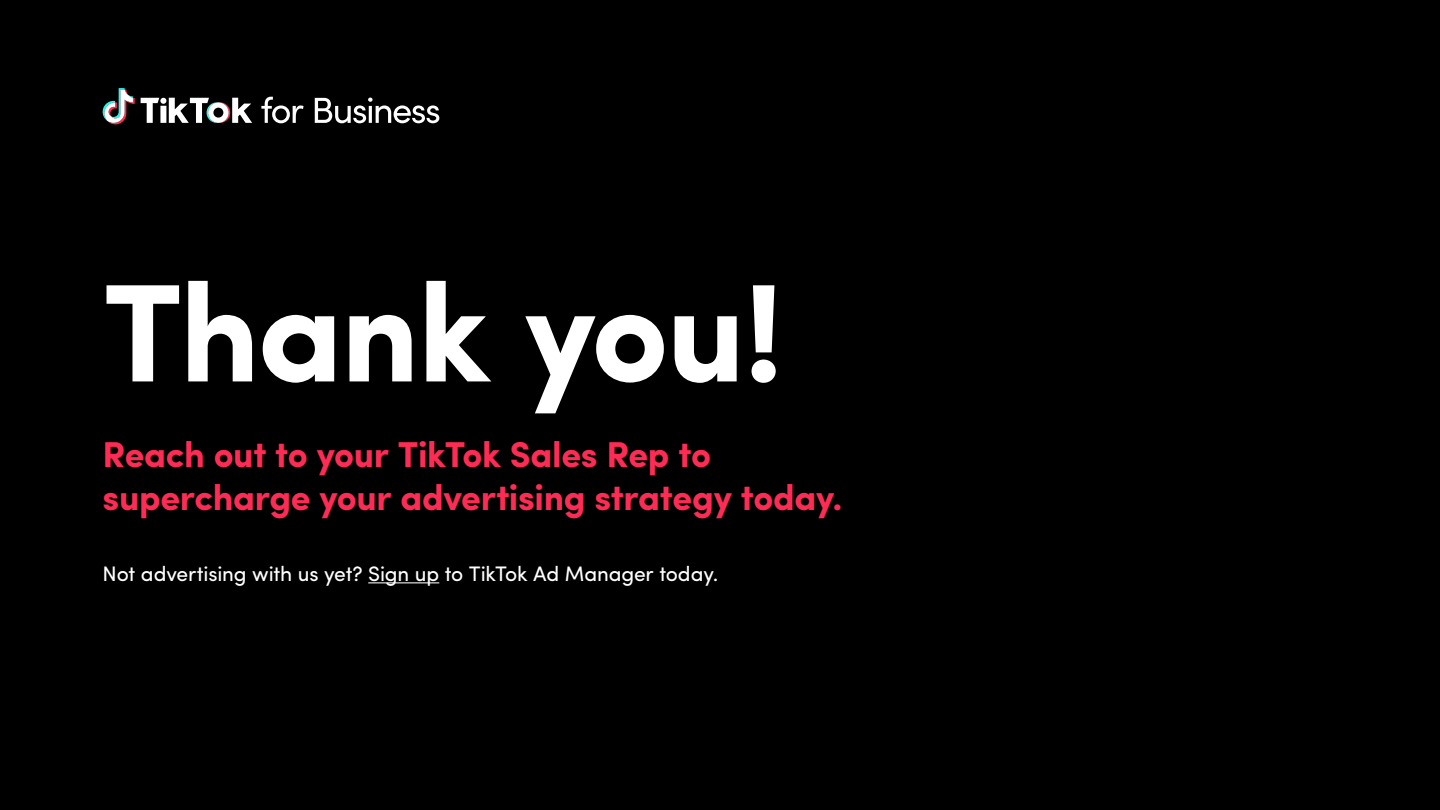
<style>
.page{position:relative;width:1440px;height:810px;background:#000}
.page>*{position:absolute;margin:0;border:0;box-sizing:border-box;transform-origin:0 0}
.t1{font:700 139.5px "Sofia Pro";letter-spacing:-.02em;color:#fff}
.Subhead{font:700 36px/43.2px "Sofia Pro";letter-spacing:-.01em;color:#fe2c55}
.Subhead-2{font:21px "Sofia Pro";letter-spacing:-.01em;color:#fff}
</style>
<div class="page">
<svg style="left:261px;top:97px;width:43px;height:26px"></svg>
<svg style="left:315px;top:98px;width:124px;height:25px"></svg>
<svg style="left:103px;top:88px;width:32px;height:36px"></svg>
<svg style="left:141px;top:98px;width:111px;height:25px"></svg>
<hr style="left:368px;top:582px;width:71px;height:1px;background:#fff">
<p class="t1" style="left:103px;top:226px;width:682px">Thank you!</p>
<p class="Subhead" style="left:103px;top:430px;width:741px">Reach out to your TikTok Sales Rep to supercharge your advertising strategy today.</p>
<p class="Subhead-2" style="left:103px;top:558px;width:617px">Not advertising with us yet? Sign up to TikTok Ad Manager today.</p>
</div>
